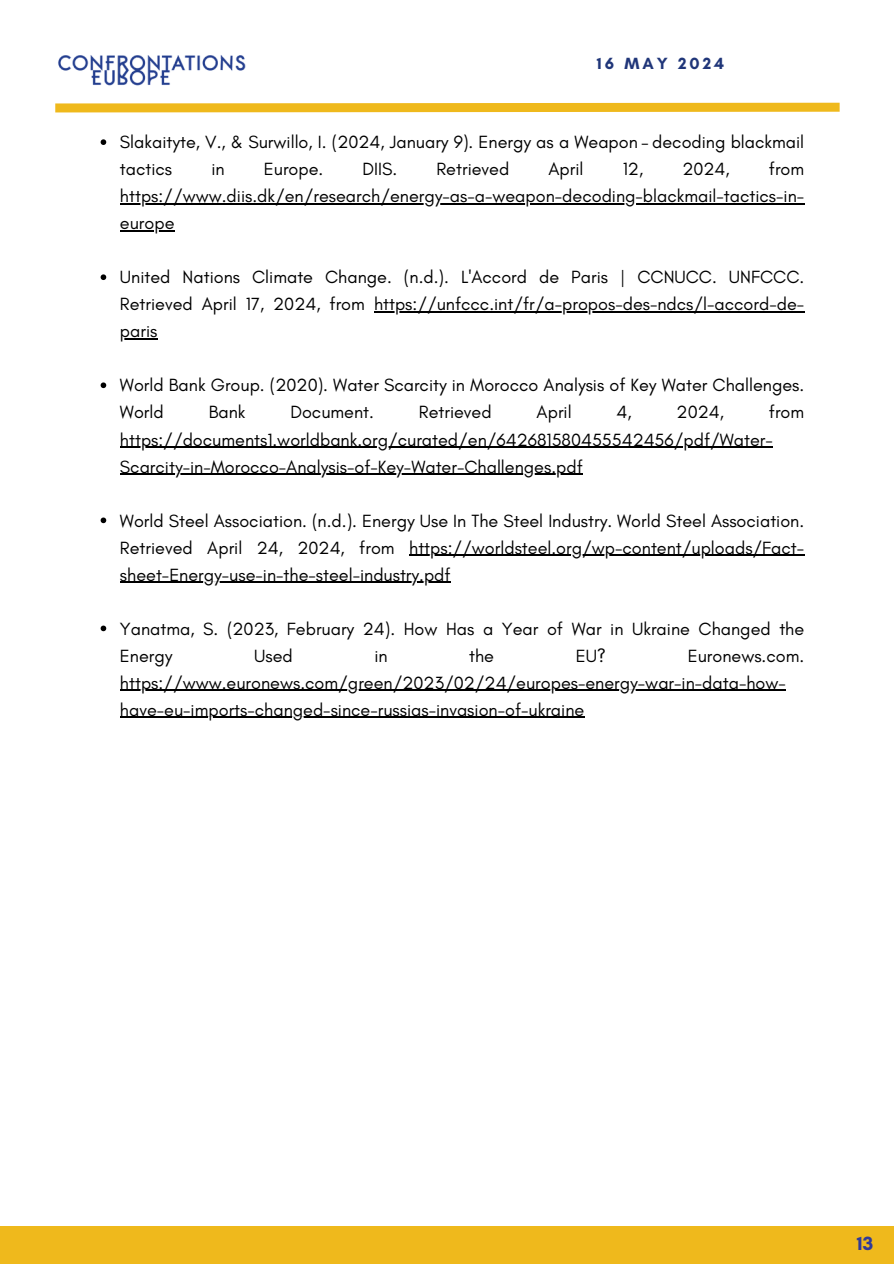
<style>
.page{position:relative;width:894px;height:1264px;background:#fff}
.page>*{position:absolute;margin:0;border:0;box-sizing:border-box;transform-origin:0 0}
.t1{font:700 19.5px "Glacial Indifference";color:#303a99}
.t2{font:18px/27px "Glacial Indifference";color:#000}
.t3{font:700 16.5px "Glacial Indifference";letter-spacing:.185em;color:#203679}
</style>
<div class="page">
<svg style="left:55px;top:102px;width:785px;height:11px;background:#f1c33f"></svg>
<div style="left:0;top:1226px;width:893px;height:37px;background:#efb91c"></div>
<svg style="left:101px;top:139px;width:5px;height:6px"></svg>
<hr style="left:120px;top:203px;width:684px;height:2px;background:#000">
<hr style="left:120px;top:230px;width:54px;height:2px;background:#000">
<svg style="left:101px;top:274px;width:5px;height:6px"></svg>
<hr style="left:374px;top:311px;width:430px;height:2px;background:#000">
<hr style="left:120px;top:338px;width:37px;height:2px;background:#000">
<svg style="left:101px;top:382px;width:5px;height:6px"></svg>
<hr style="left:120px;top:446px;width:652px;height:2px;background:#000">
<hr style="left:120px;top:473px;width:462px;height:2px;background:#000">
<svg style="left:101px;top:517px;width:5px;height:6px"></svg>
<hr style="left:409px;top:554px;width:395px;height:2px;background:#000">
<hr style="left:120px;top:581px;width:330px;height:2px;background:#000">
<svg style="left:101px;top:625px;width:5px;height:6px"></svg>
<hr style="left:120px;top:689px;width:665px;height:2px;background:#000">
<hr style="left:120px;top:716px;width:464px;height:2px;background:#000">
<img style="left:55px;top:55px;width:205px;height:49px">
<p class="t3" style="left:596px;top:54px;width:129px">16 MAY 2024</p>
<p class="t2" style="left:120px;top:128px;width:685px">Slakaityte, V., &amp; Surwillo, I. (2024, January 9). Energy as a Weapon – decoding blackmail tactics</p>
<p class="t2" style="left:211px;top:155px;width:15px">in</p>
<p class="t2" style="left:264px;top:155px;width:61px">Europe.</p>
<p class="t2" style="left:362px;top:155px;width:36px">DIIS.</p>
<p class="t2" style="left:436px;top:155px;width:74px">Retrieved</p>
<p class="t2" style="left:548px;top:155px;width:37px">April</p>
<p class="t2" style="left:622px;top:155px;width:22px">12,</p>
<p class="t2" style="left:682px;top:155px;width:49px">2024,</p>
<p class="t2" style="left:768px;top:155px;width:37px">from</p>
<h1 class="t2" style="left:120px;top:182px;width:685px">https://www.diis.dk/en/research/energy-as-a-weapon-decoding-blackmail-tactics-in-</h1>
<p class="t2" style="left:120px;top:209px;width:56px">europe</p>
<p class="t2" style="left:120px;top:263px;width:685px">United Nations Climate Change. (n.d.). L'Accord de Paris | CCNUCC. UNFCCC.<br>Retrieved April 17, 2024, from</p>
<p class="t2" style="left:374px;top:290px;width:431px">https://unfccc.int/fr/a-propos-des-ndcs/l-accord-de-</p>
<p class="t2" style="left:120px;top:317px;width:39px">paris</p>
<p class="t2" style="left:120px;top:371px;width:685px">World Bank Group. (2020). Water Scarcity in Morocco Analysis of Key Water Challenges.<br>World</p>
<p class="t2" style="left:209px;top:398px;width:38px">Bank</p>
<p class="t2" style="left:290px;top:398px;width:85px">Document.</p>
<p class="t2" style="left:419px;top:398px;width:74px">Retrieved</p>
<p class="t2" style="left:536px;top:398px;width:37px">April</p>
<p class="t2" style="left:616px;top:398px;width:17px">4,</p>
<p class="t2" style="left:676px;top:398px;width:49px">2024,</p>
<p class="t2" style="left:768px;top:398px;width:37px">from</p>
<p class="t2" style="left:120px;top:425px;width:654px">https://documents1.worldbank.org/curated/en/642681580455542456/pdf/Water-</p>
<p class="t2" style="left:120px;top:452px;width:464px">Scarcity-in-Morocco-Analysis-of-Key-Water-Challenges.pdf</p>
<p class="t2" style="left:120px;top:506px;width:685px">World Steel Association. (n.d.). Energy Use In The Steel Industry. World Steel Association.<br>Retrieved April 24, 2024, from</p>
<p class="t2" style="left:409px;top:533px;width:396px">https://worldsteel.org/wp-content/uploads/Fact-</p>
<p class="t2" style="left:120px;top:560px;width:332px">sheet-Energy-use-in-the-steel-industry.pdf</p>
<p class="t2" style="left:120px;top:614px;width:685px">Yanatma, S. (2023, February 24). How Has a Year of War in Ukraine Changed the<br>Energy</p>
<p class="t2" style="left:254px;top:641px;width:40px">Used</p>
<p class="t2" style="left:374px;top:641px;width:15px">in</p>
<p class="t2" style="left:469px;top:641px;width:26px">the</p>
<p class="t2" style="left:575px;top:641px;width:32px">EU?</p>
<p class="t2" style="left:120px;top:641px;width:685px;text-indent:567px">Euronews.com. https://www.euronews.com/green/2023/02/24/europes-energy-war-in-data-how&shy;have-eu-imports-changed-since-russias-invasion-of-ukraine</p>
<p class="t1" style="left:856px;top:1231px;width:18px">13</p>
</div>
